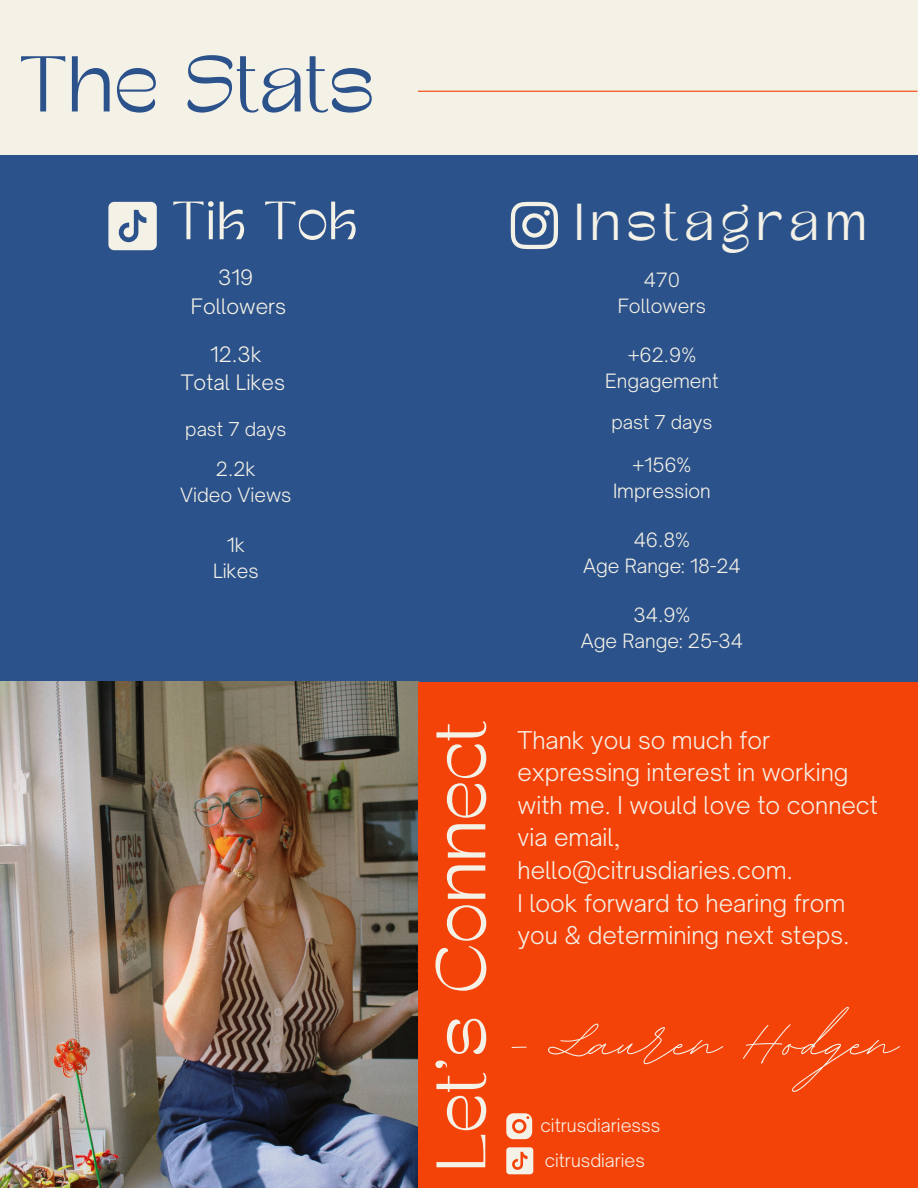
<style>
.page{position:relative;width:918px;height:1188px;background:#f4f1e7}
.page>*{position:absolute;margin:0;border:0;box-sizing:border-box;transform-origin:0 0}
.t1{font:92.25px "BD Script";color:#f4f1e7}
.t2{font:73.65px "TANSPRING";color:#2b528a}
.t3{font:65.25px "TANSPRING";color:#f4f1e7}
.t4{font:50.25px "TANSPRING";color:#f4f1e7}
.t5{font:48.45px "TANSPRING";letter-spacing:.125em;color:#f4f1e7}
.t6{font:300 23.55px/32.7px "Open Sauce One";color:#f4f1e7}
.t7{font:300 20.4px "Open Sauce One";color:#f4f1e7}
.t8{font:300 18.9px "Open Sauce One";color:#f4f1e7}
.t9{font:300 18.3px "Open Sauce One";color:#f4f1e7}
.t10{font:300 17.7px "Open Sauce One";color:#f4f1e7}
.t11{font:300 17.55px "Open Sauce One";color:#f4f1e7}
</style>
<div class="page">
<hr style="left:418px;top:91px;width:499px;height:1px;background:#f44309">
<div style="left:0;top:156px;width:918px;height:526px;background:#2b528a"></div>
<svg style="left:108px;top:202px;width:49px;height:48px;background:#d3d7d7"></svg>
<svg style="left:511px;top:202px;width:47px;height:47px"></svg>
<img style="left:0;top:682px;width:418px;height:506px">
<div style="left:418px;top:682px;width:500px;height:506px;background:#f44309"></div>
<svg style="left:506px;top:1113px;width:26px;height:26px"></svg>
<svg style="left:506px;top:1147px;width:27px;height:27px"></svg>
<p class="t2" style="left:19px;top:48px;width:357px">The Stats</p>
<p class="t4" style="left:172px;top:196px;width:187px">Tik Tok</p>
<p class="t7" style="left:218px;top:265px;width:36px">319</p>
<p class="t7" style="left:191px;top:293px;width:97px">Followers</p>
<p class="t7" style="left:210px;top:342px;width:53px">12.3k</p>
<p class="t7" style="left:181px;top:370px;width:106px">Total Likes</p>
<p class="t9" style="left:185px;top:418px;width:103px">past 7 days</p>
<p class="t8" style="left:216px;top:457px;width:41px">2.2k</p>
<p class="t8" style="left:180px;top:483px;width:113px">Video Views</p>
<p class="t8" style="left:227px;top:533px;width:20px">1k</p>
<p class="t8" style="left:213px;top:559px;width:47px">Likes</p>
<p class="t5" style="left:574px;top:199px;width:294px">Instagram</p>
<p class="t8" style="left:644px;top:268px;width:38px">470</p>
<p class="t8" style="left:618px;top:294px;width:90px">Followers</p>
<p class="t8" style="left:628px;top:343px;width:70px">+62.9%</p>
<p class="t8" style="left:605px;top:369px;width:115px">Engagement</p>
<p class="t9" style="left:611px;top:411px;width:103px">past 7 days</p>
<p class="t8" style="left:632px;top:453px;width:61px">+156%</p>
<p class="t8" style="left:613px;top:479px;width:99px">Impression</p>
<p class="t8" style="left:634px;top:528px;width:58px">46.8%</p>
<p class="t8" style="left:583px;top:554px;width:159px">Age Range: 18-24</p>
<p class="t8" style="left:634px;top:603px;width:58px">34.9%</p>
<p class="t8" style="left:581px;top:629px;width:164px">Age Range: 25-34</p>
<p class="t3" style="left:429px;top:1171px;width:452px;rotate:-90deg">Let's Connect</p>
<p class="t6" style="left:518px;top:723px;width:362px">Thank you so much for expressing interest in working with me. I would love to connect via email, hello@citrusdiaries.com.</p>
<p class="t6" style="left:518px;top:886px;width:334px">I look forward to hearing from you &amp; determining next steps.</p>
<p class="t1" style="left:507px;top:981px;width:392px">- Lauren Hodgen</p>
<p class="t10" style="left:541px;top:1114px;width:121px">citrusdiariesss</p>
<p class="t11" style="left:545px;top:1150px;width:102px">citrusdiaries</p>
</div>
